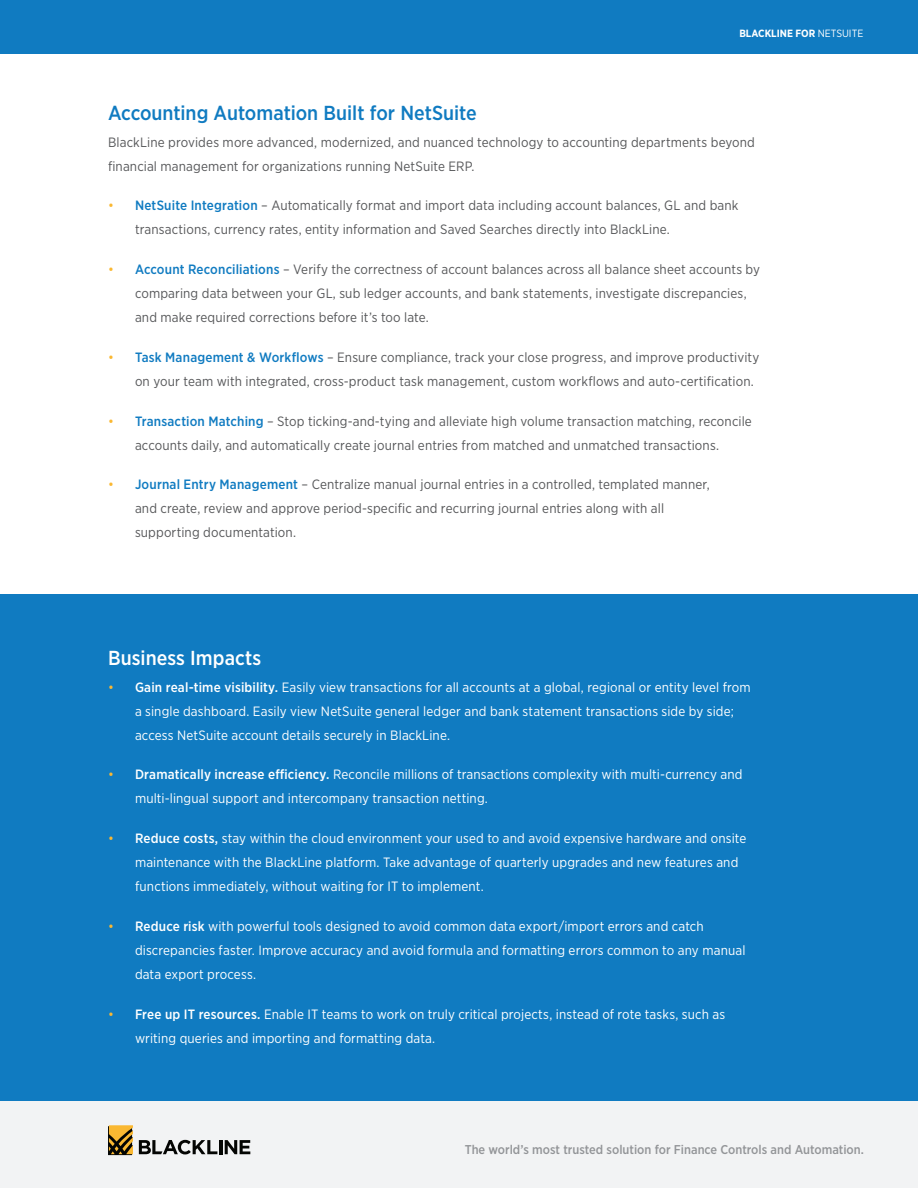
<style>
.page{position:relative;width:918px;height:1188px;background:#fff}
.page>*{position:absolute;margin:0;border:0;box-sizing:border-box;transform-origin:0 0}
.t1{font:500 20.25px "Gotham Narrow";letter-spacing:-.005em;color:#107bc1}
.t2{font:500 20.25px "Gotham Narrow";letter-spacing:.005em;color:#fff}
.t3{font:13.5px/24px "Gotham Narrow";letter-spacing:.01em;color:#57585a}
.t4{font:13.5px/24px "Gotham Narrow";letter-spacing:.01em;color:#fff}
.t5{font:500 12.75px "Gotham Narrow";color:#939598}
.t6{font:700 10.5px "Gotham Narrow";color:#fff}
.s1{font-weight:400}
.s2{color:#fab832}
.s3{font-weight:500;color:#107bc1}
.s4{font-weight:500}
</style>
<div class="page">
<div style="left:0;top:1100px;width:918px;height:88px;background:#f2f3f4"></div>
<hr style="left:219px;top:1140px;width:3px;height:14px;background:#040503">
<svg style="left:225px;top:1140px;width:25px;height:14px"></svg>
<svg style="left:139px;top:1140px;width:78px;height:14px"></svg>
<svg style="left:108px;top:1125px;width:25px;height:30px"></svg>
<div style="left:0;top:0;width:918px;height:54px;background:#107bc1"></div>
<div style="left:0;top:594px;width:918px;height:506px;background:#107bc1"></div>
<p class="t6" style="left:739px;top:27px;width:125px">BLACKLINE FOR <span class="s1">NETSUITE</span></p>
<h1 class="t1" style="left:108px;top:100px;width:370px">Accounting Automation Built for NetSuite</h1>
<p class="t3" style="left:108px;top:130px;width:649px">BlackLine provides more advanced, modernized, and nuanced technology to accounting departments beyond financial management for organizations running NetSuite ERP.</p>
<p class="t3" style="left:135px;top:193px;width:605px;text-indent:-27px"><span class="s2">•</span> <span class="s3">NetSuite Integration</span> – Automatically format and import data including account balances, GL and bank transactions, currency rates, entity information and Saved Searches directly into BlackLine.</p>
<p class="t3" style="left:135px;top:257px;width:627px;text-indent:-27px"><span class="s2">•</span> <span class="s3">Account Reconciliations</span> – Verify the correctness of account balances across all balance sheet accounts by comparing data between your GL, sub ledger accounts, and bank statements, investigate discrepancies, and make required corrections before it’s too late.</p>
<p class="t3" style="left:135px;top:345px;width:626px;text-indent:-27px"><span class="s2">•</span> <span class="s3">Task Management &amp; Workflows</span> – Ensure compliance, track your close progress, and improve productivity on your team with integrated, cross-product task management, custom workflows and auto-certification.</p>
<p class="t3" style="left:108px;top:409px;width:645px;text-align:center"><span class="s2">•</span> <span class="s3">Transaction Matching</span> – Stop ticking-and-tying and alleviate high volume transaction matching, reconcile accounts daily, and automatically create journal entries from matched and unmatched transactions.</p>
<p class="t3" style="left:135px;top:472px;width:576px;text-indent:-27px"><span class="s2">•</span> <span class="s3">Journal Entry Management</span> – Centralize manual journal entries in a controlled, templated manner, and create, review and approve period-specific and recurring journal entries along with all supporting documentation.</p>
<h1 class="t2" style="left:108px;top:645px;width:155px">Business Impacts</h1>
<p class="t4" style="left:135px;top:675px;width:617px;text-indent:-27px"><span class="s2">•</span> <span class="s4">Gain real-time visibility.</span> Easily view transactions for all accounts at a global, regional or entity level from a single dashboard. Easily view NetSuite general ledger and bank statement transactions side by side; access NetSuite account details securely in BlackLine.</p>
<p class="t4" style="left:135px;top:762px;width:609px;text-indent:-27px"><span class="s2">•</span> <span class="s4">Dramatically increase efficiency.</span> Reconcile millions of transactions complexity with multi-currency and multi-lingual support and intercompany transaction netting.</p>
<p class="t4" style="left:135px;top:826px;width:613px;text-indent:-27px"><span class="s2">•</span> <span class="s4">Reduce costs,</span> stay within the cloud environment your used to and avoid expensive hardware and onsite maintenance with the BlackLine platform. Take advantage of quarterly upgrades and new features and functions immediately, without waiting for IT to implement.</p>
<p class="t4" style="left:135px;top:914px;width:612px;text-indent:-27px"><span class="s2">•</span> <span class="s4">Reduce risk</span> with powerful tools designed to avoid common data export/import errors and catch discrepancies faster. Improve accuracy and avoid formula and formatting errors common to any manual data export process.</p>
<p class="t4" style="left:135px;top:1002px;width:592px;text-indent:-27px"><span class="s2">•</span> <span class="s4">Free up IT resources.</span> Enable IT teams to work on truly critical projects, instead of rote tasks, such as writing queries and importing and formatting data.</p>
<p class="t5" style="left:465px;top:1142px;width:401px">The world’s most trusted solution for Finance Controls and Automation.</p>
</div>
